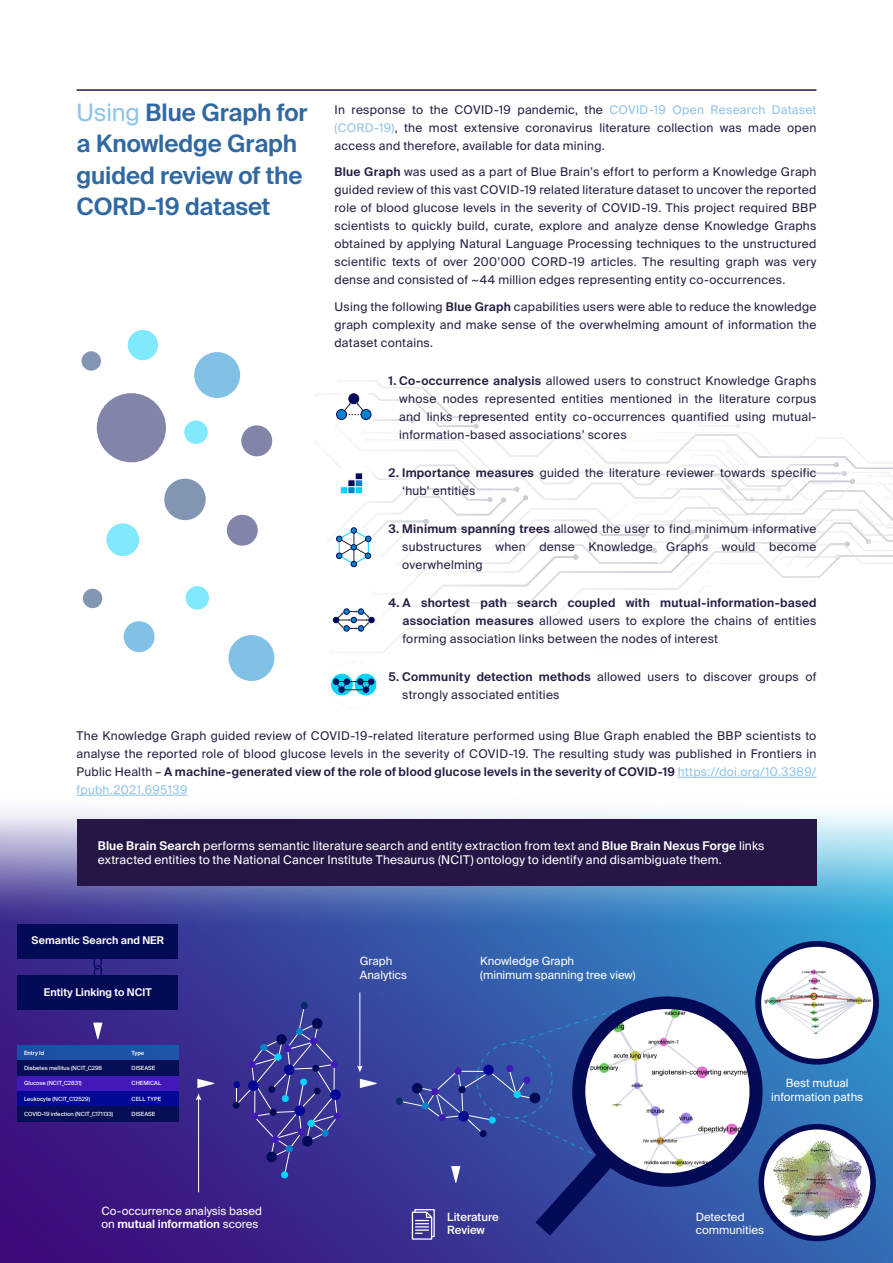
<style>
.page{position:relative;width:893px;height:1263px;background:#fff}
.page>*{position:absolute;margin:0;border:0;box-sizing:border-box;transform-origin:0 0}
.t1{font:600 24px/31.5px "Suisse Intl";letter-spacing:-.005em;color:#3068a1}
.t2{font:12px/18px "Suisse Intl";letter-spacing:.02em;color:#291d44;text-align:justify}
.t3{font:12px/14.4px "Suisse Intl";letter-spacing:.01em;color:#fff}
.t4{font:11.4px/13.6px "Suisse Intl";color:#fff}
.t5{font:500 11.4px/13.6px "Suisse Intl";color:#fff}
.t6{font:600 10.65px "Suisse Intl";color:#fff}
.t7{font:5.7px "Suisse Intl";color:#fff}
.t8{font:500 5.7px "Suisse Intl";color:#fff}
.s1{font-weight:400;color:#8dc4ec}
.s2{color:#90c2e8}
.s3{font-weight:600}
.s4{color:#8dc4ec}
</style>
<div class="page">
<img style="left:1px;top:776px;width:892px;height:487px">
<div style="left:18px;top:1045px;width:161px;height:15px;background:#1d51a9"></div>
<div style="left:18px;top:1061px;width:161px;height:15px;background:#060f55"></div>
<div style="left:18px;top:1076px;width:161px;height:15px;background:#4218b8"></div>
<div style="left:18px;top:1091px;width:161px;height:15px;background:#040995"></div>
<div style="left:18px;top:1106px;width:161px;height:15px;background:#060f55"></div>
<svg style="left:93px;top:1022px;width:9px;height:17px"></svg>
<svg style="left:360px;top:1079px;width:17px;height:9px"></svg>
<svg style="left:232px;top:1001px;width:110px;height:178px;background:#3d3a97"></svg>
<svg style="left:514px;top:1008px;width:21px;height:35px"></svg>
<svg style="left:395px;top:1064px;width:140px;height:119px;background:#3a479f"></svg>
<svg style="left:535px;top:994px;width:230px;height:241px;background:#284594"></svg>
<svg style="left:412px;top:1209px;width:23px;height:31px"></svg>
<hr style="left:198px;top:1098px;width:1px;height:94px;background:#fff">
<svg style="left:196px;top:1079px;width:18px;height:21px"></svg>
<hr style="left:359px;top:992px;width:1px;height:76px;background:#fff">
<svg style="left:357px;top:1065px;width:6px;height:7px"></svg>
<img style="left:585px;top:1009px;width:164px;height:164px;border-radius:82px">
<svg style="left:758px;top:944px;width:118px;height:118px"></svg>
<img style="left:763px;top:966px;width:110px;height:70px">
<div style="left:755px;top:941px;width:124px;height:124px;border:6px solid #050a56;border-radius:50%"></div>
<svg style="left:761px;top:1127px;width:112px;height:111px"></svg>
<img style="left:769px;top:1139px;width:95px;height:81px">
<div style="left:758px;top:1124px;width:118px;height:117px;border:6px solid #050a56;border-radius:50%"></div>
<div style="left:18px;top:924px;width:160px;height:34px;background:#050a56"></div>
<div style="left:18px;top:975px;width:160px;height:35px;background:#050a56"></div>
<svg style="left:94px;top:958px;width:8px;height:17px"></svg>
<svg style="left:82px;top:351px;width:19px;height:20px"></svg>
<div style="left:128px;top:330px;width:30px;height:30px;background:#80e9fe;border-radius:50%"></div>
<svg style="left:83px;top:589px;width:19px;height:19px"></svg>
<hr style="left:77px;top:89px;width:739px;height:2px;background:#251646">
<svg style="left:90px;top:344px;width:803px;height:364px"></svg>
<div style="left:341px;top:487px;width:7px;height:7px;background:#00d4fe"></div>
<div style="left:340px;top:487px;width:8px;height:7px;border:1px solid #f2f2f2"></div>
<div style="left:348px;top:480px;width:7px;height:7px;background:#050a56"></div>
<div style="left:348px;top:480px;width:7px;height:7px;border:1px solid #f2f2f2"></div>
<div style="left:348px;top:487px;width:7px;height:7px;background:#0083cb"></div>
<div style="left:348px;top:487px;width:7px;height:7px;border:1px solid #f2f2f2"></div>
<div style="left:355px;top:473px;width:8px;height:7px;background:#050a56"></div>
<div style="left:355px;top:473px;width:8px;height:7px;border:1px solid #f2f2f2"></div>
<div style="left:355px;top:480px;width:8px;height:7px;background:#0083cb"></div>
<div style="left:355px;top:480px;width:8px;height:7px;border:1px solid #f2f2f2"></div>
<div style="left:355px;top:487px;width:8px;height:7px;background:#00d4fe"></div>
<div style="left:355px;top:487px;width:8px;height:7px;border:1px solid #f2f2f2"></div>
<hr style="left:678px;top:777px;width:138px;height:1px;background:#8dc4ec">
<hr style="left:77px;top:795px;width:110px;height:1px;background:#8dc4ec">
<div style="left:77px;top:819px;width:739px;height:66px;background:#251646"></div>
<h1 class="t1" style="left:77px;top:97px;width:233px"><span class="s1">Using</span> Blue Graph for a Knowledge Graph guided review of the<br>CORD-19 dataset</h1>
<p class="t2" style="left:334px;top:101px;width:483px">In response to the COVID-19 pandemic, the <span class="s2">COVID-19 Open Research Dataset (CORD-19)</span>, the most extensive coronavirus literature collection was made open access and therefore, available for data mining.</p>
<p class="t2" style="left:334px;top:163px;width:483px"><span class="s3">Blue Graph</span> was used as a part of Blue Brain’s effort to perform a Knowledge Graph guided review of this vast COVID-19 related literature dataset to uncover the reported role of blood glucose levels in the severity of COVID-19. This project required BBP scientists to quickly build, curate, explore and analyze dense Knowledge Graphs obtained by applying Natural Language Processing techniques to the unstructured scientific texts of over 200’000 CORD-19 articles. The resulting graph was very dense and consisted of ~44 million edges representing entity co-occurrences.</p>
<p class="t2" style="left:334px;top:298px;width:483px">Using the following <span class="s3">Blue Graph</span> capabilities users were able to reduce the knowledge graph complexity and make sense of the overwhelming amount of information the dataset contains.</p>
<p class="t2" style="left:399px;top:372px;width:419px;text-indent:-11px"><span class="s3">1. Co-occurrence analysis</span> allowed users to construct Knowledge Graphs whose nodes represented entities mentioned in the literature corpus and links represented entity co-occurrences quantified using mutual&shy;information-based associations’ scores</p>
<p class="t2" style="left:402px;top:464px;width:416px;text-indent:-14px"><span class="s3">2. Importance measures</span> guided the literature reviewer towards specific ‘hub’ entities</p>
<p class="t2" style="left:402px;top:520px;width:416px;text-indent:-14px"><span class="s3">3. Minimum spanning trees</span> allowed the user to find minimum informative substructures when dense Knowledge Graphs would become overwhelming</p>
<p class="t2" style="left:402px;top:594px;width:415px;text-indent:-14px"><span class="s3">4. A shortest path search coupled with mutual-information-based association measures</span> allowed users to explore the chains of entities forming association links between the nodes of interest</p>
<p class="t2" style="left:402px;top:668px;width:416px;text-indent:-14px"><span class="s3">5. Community detection methods</span> allowed users to discover groups of strongly associated entities</p>
<p class="t2" style="left:77px;top:727px;width:741px">The Knowledge Graph guided review of COVID-19-related literature performed using Blue Graph enabled the BBP scientists to analyse the reported role of blood glucose levels in the severity of COVID-19. The resulting study was published in Frontiers in Public Health – <span class="s3">A machine-generated view of the role of blood glucose levels in the severity of COVID-19</span> <span class="s4">https://doi.org/10.3389/ fpubh.2021.695139</span></p>
<p class="t3" style="left:98px;top:838px;width:668px"><span class="s3">Blue Brain Search</span> performs semantic literature search and entity extraction from text and <span class="s3">Blue Brain Nexus Forge</span> links extracted entities to the National Cancer Institute Thesaurus (NCIT) ontology to identify and disambiguate them.</p>
<p class="t6" style="left:32px;top:934px;width:134px">Semantic Search and NER</p>
<p class="t6" style="left:44px;top:986px;width:109px">Entity Linking to NCIT</p>
<p class="t8" style="left:24px;top:1050px;width:22px">Entry Id</p>
<p class="t7" style="left:24px;top:1065px;width:80px">Diabetes mellitus (NCIT_C298</p>
<p class="t7" style="left:132px;top:1065px;width:25px">DISEASE</p>
<p class="t7" style="left:24px;top:1080px;width:59px">Glucose (NCIT_C2831)</p>
<p class="t7" style="left:132px;top:1080px;width:31px">CHEMICAL</p>
<p class="t7" style="left:24px;top:1095px;width:68px">Leukocyte (NCIT_C12529)</p>
<p class="t7" style="left:132px;top:1095px;width:31px">CELL TYPE</p>
<p class="t7" style="left:24px;top:1110px;width:91px">COVID-19 infection (NCIT_C171133)</p>
<p class="t7" style="left:132px;top:1110px;width:25px">DISEASE</p>
<p class="t8" style="left:132px;top:1050px;width:14px">Type</p>
<p class="t4" style="left:101px;top:1204px;width:162px">Co-occurrence analysis based on <span class="s3">mutual information</span> scores</p>
<p class="t4" style="left:360px;top:954px;width:49px">Graph<br>Analytics</p>
<p class="t4" style="left:480px;top:954px;width:157px">Knowledge Graph<br>(minimum spanning tree view)</p>
<p class="t5" style="left:447px;top:1210px;width:53px">Literature<br>Review</p>
<p class="t4" style="left:771px;top:1076px;width:94px;text-align:center">Best mutual information paths</p>
<p class="t4" style="left:696px;top:1210px;width:70px">Detected communities</p>
</div>
